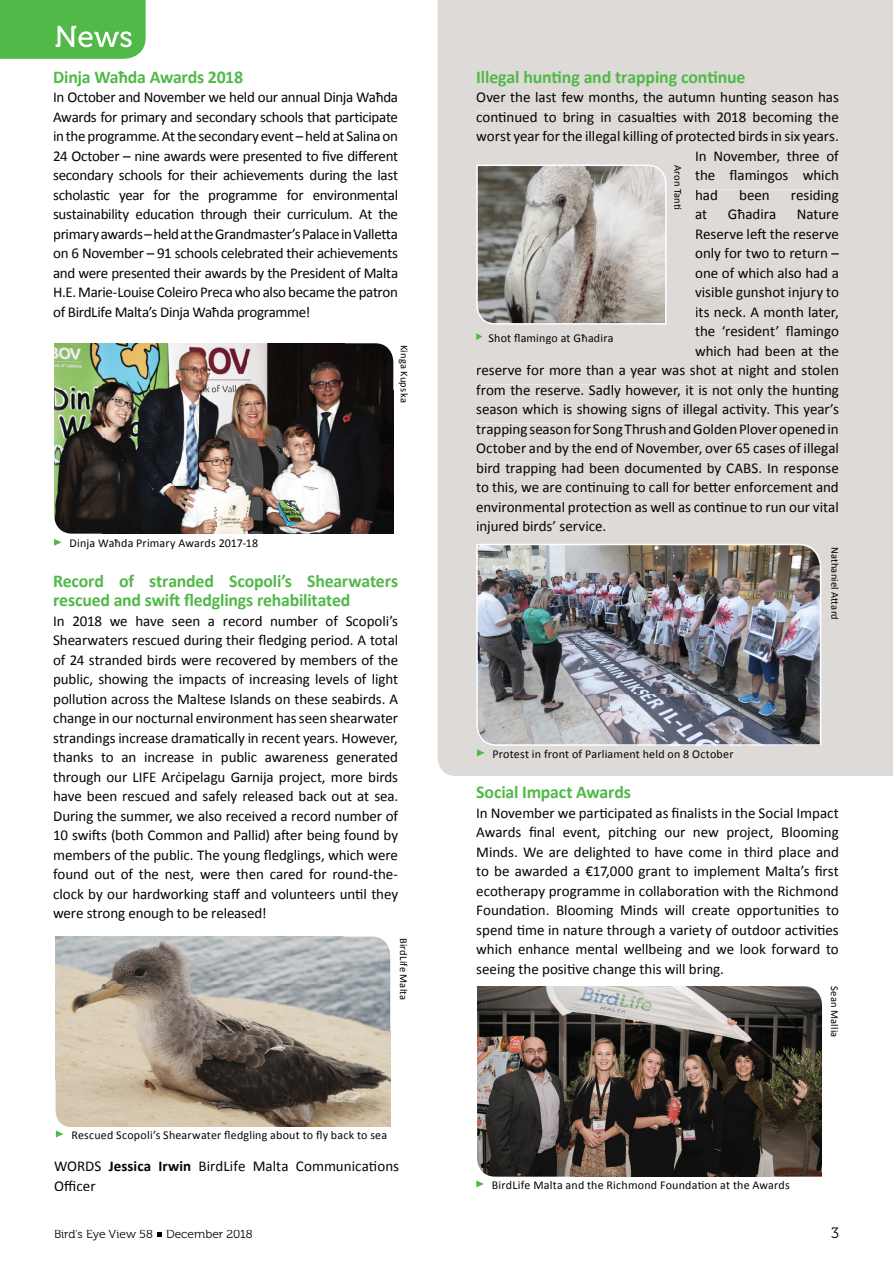
<style>
.page{position:relative;width:893px;height:1263px;background:#fff}
.page>*{position:absolute;margin:0;border:0;box-sizing:border-box;transform-origin:0 0}
.t1{font:700 18px/19.5px "Calibri";letter-spacing:-.01em;color:#51b948}
.t2{font:15px/19.5px "Calibri";letter-spacing:-.005em;color:#040503;text-align:justify}
.t3{font:15px "Museo 300";color:#040503}
.t4{font:12px "Calibri";letter-spacing:.015em;color:#040503}
.t5{font:12px "Museo 300";color:#040503}
.t6{font:10.5px "Calibri";letter-spacing:.02em;color:#000}
.s1{font-weight:700}
</style>
<div class="page">
<div style="left:438px;top:0;width:455px;height:776px;background:#dddad7"></div>
<div style="left:477px;top:92px;width:362px;height:13px;background:#dddad7"></div>
<div style="left:477px;top:112px;width:362px;height:12px;background:#dddad7"></div>
<div style="left:477px;top:131px;width:362px;height:13px;background:#dddad7"></div>
<div style="left:696px;top:151px;width:143px;height:12px;background:#dddad7"></div>
<div style="left:695px;top:170px;width:144px;height:13px;background:#dddad7"></div>
<div style="left:696px;top:190px;width:143px;height:12px;background:#dddad7"></div>
<div style="left:696px;top:209px;width:143px;height:10px;background:#dddad7"></div>
<div style="left:696px;top:229px;width:143px;height:10px;background:#dddad7"></div>
<div style="left:696px;top:248px;width:143px;height:13px;background:#dddad7"></div>
<div style="left:696px;top:268px;width:143px;height:10px;background:#dddad7"></div>
<div style="left:695px;top:287px;width:144px;height:13px;background:#dddad7"></div>
<div style="left:696px;top:307px;width:143px;height:12px;background:#dddad7"></div>
<div style="left:695px;top:326px;width:144px;height:13px;background:#dddad7"></div>
<div style="left:695px;top:346px;width:144px;height:10px;background:#dddad7"></div>
<div style="left:477px;top:365px;width:362px;height:13px;background:#dddad7"></div>
<div style="left:476px;top:385px;width:363px;height:12px;background:#dddad7"></div>
<div style="left:477px;top:404px;width:362px;height:13px;background:#dddad7"></div>
<div style="left:476px;top:424px;width:363px;height:12px;background:#dddad7"></div>
<div style="left:477px;top:443px;width:362px;height:13px;background:#dddad7"></div>
<div style="left:477px;top:463px;width:362px;height:12px;background:#dddad7"></div>
<div style="left:476px;top:482px;width:363px;height:13px;background:#dddad7"></div>
<div style="left:477px;top:502px;width:362px;height:12px;background:#dddad7"></div>
<div style="left:477px;top:521px;width:129px;height:13px;background:#dddad7"></div>
<svg style="left:476px;top:165px;width:191px;height:160px"></svg>
<div style="left:489px;top:333px;width:124px;height:11px;background:#dddad7"></div>
<svg style="left:476px;top:333px;width:6px;height:7px"></svg>
<div style="left:494px;top:750px;width:239px;height:8px;background:#dddad7"></div>
<img style="left:476px;top:544px;width:345px;height:202px">
<svg style="left:477px;top:749px;width:8px;height:7px"></svg>
<img style="left:54px;top:343px;width:339px;height:143px">
<img style="left:54px;top:486px;width:13px;height:47px">
<img style="left:102px;top:486px;width:291px;height:48px">
<svg style="left:54px;top:539px;width:8px;height:7px"></svg>
<img style="left:56px;top:936px;width:334px;height:191px">
<svg style="left:56px;top:1130px;width:7px;height:7px"></svg>
<img style="left:477px;top:986px;width:345px;height:191px">
<svg style="left:476px;top:1180px;width:8px;height:7px"></svg>
<svg style="left:0;top:0;width:146px;height:59px"></svg>
<svg style="left:157px;top:1232px;width:5px;height:4px"></svg>
<p class="t1" style="left:53px;top:67px;width:191px">Dinja Waħda Awards 2018</p>
<p class="t2" style="left:53px;top:87px;width:347px">In October and November we held our annual Dinja Waħda Awards for primary and secondary schools that participate in the programme. At the secondary event – held at Salina on 24 October – nine awards were presented to five different secondary schools for their achievements during the last scholastic year for the programme for environmental sustainability education through their curriculum. At the primary awards – held at the Grandmaster’s Palace in Valletta on 6 November – 91 schools celebrated their achievements and were presented their awards by the President of Malta H.E. Marie-Louise Coleiro Preca who also became the patron of BirdLife Malta’s Dinja Waħda programme!</p>
<p class="t4" style="left:70px;top:536px;width:190px">Dinja Waħda Primary Awards 2017-18</p>
<p class="t6" style="left:411px;top:344px;width:60px;rotate:90deg">Kinga Kupska</p>
<p class="t1" style="left:53px;top:571px;width:346px">Record of stranded Scopoli’s Shearwaters rescued and swift fledglings rehabilitated</p>
<p class="t2" style="left:53px;top:611px;width:347px">In 2018 we have seen a record number of Scopoli’s Shearwaters rescued during their fledging period. A total of 24 stranded birds were recovered by members of the public, showing the impacts of increasing levels of light pollution across the Maltese Islands on these seabirds. A change in our nocturnal environment has seen shearwater strandings increase dramatically in recent years. However, thanks to an increase in public awareness generated through our LIFE Arċipelagu Garnija project, more birds have been rescued and safely released back out at sea.<br>During the summer, we also received a record number of 10 swifts (both Common and Pallid) after being found by members of the public. The young fledglings, which were found out of the nest, were then cared for round-the&shy;clock by our hardworking staff and volunteers until they were strong enough to be released!</p>
<p class="t6" style="left:410px;top:938px;width:64px;rotate:90deg">BirdLife Malta</p>
<p class="t4" style="left:71px;top:1127px;width:317px">Rescued Scopoli’s Shearwater fledgling about to fly back to sea</p>
<p class="t2" style="left:54px;top:1156px;width:347px">WORDS <span class="s1">Jessica Irwin</span> BirdLife Malta Communications<br>Officer</p>
<p class="t1" style="left:476px;top:67px;width:271px">Illegal hunting and trapping continue</p>
<p class="t2" style="left:476px;top:88px;width:364px">Over the last few months, the autumn hunting season has</p>
<p class="t2" style="left:476px;top:107px;width:364px">continued to bring in casualties with 2018 becoming the</p>
<p class="t2" style="left:476px;top:127px;width:364px">worst year for the illegal killing of protected birds in six years.</p>
<p class="t2" style="left:695px;top:146px;width:145px">In November, three of</p>
<p class="t2" style="left:695px;top:166px;width:145px">the flamingos which</p>
<p class="t2" style="left:695px;top:185px;width:24px">had</p>
<p class="t2" style="left:739px;top:185px;width:32px">been</p>
<p class="t2" style="left:791px;top:185px;width:49px">residing</p>
<p class="t2" style="left:695px;top:205px;width:14px">at</p>
<p class="t2" style="left:728px;top:205px;width:50px">Għadira</p>
<p class="t2" style="left:797px;top:205px;width:44px">Nature</p>
<p class="t2" style="left:695px;top:224px;width:145px">Reserve left the reserve</p>
<p class="t2" style="left:695px;top:244px;width:145px">only for two to return –</p>
<p class="t2" style="left:695px;top:263px;width:145px">one of which also had a</p>
<p class="t2" style="left:695px;top:283px;width:145px">visible gunshot injury to</p>
<p class="t2" style="left:695px;top:302px;width:145px">its neck. A month later,</p>
<p class="t2" style="left:695px;top:322px;width:145px">the ‘resident’ flamingo</p>
<p class="t2" style="left:695px;top:341px;width:145px">which had been at the</p>
<p class="t2" style="left:476px;top:361px;width:364px">reserve for more than a year was shot at night and stolen</p>
<p class="t2" style="left:476px;top:380px;width:364px">from the reserve. Sadly however, it is not only the hunting</p>
<p class="t2" style="left:476px;top:400px;width:364px">season which is showing signs of illegal activity. This year’s</p>
<p class="t2" style="left:476px;top:419px;width:364px">trapping season for Song Thrush and Golden Plover opened in</p>
<p class="t2" style="left:476px;top:439px;width:364px">October and by the end of November, over 65 cases of illegal</p>
<p class="t2" style="left:476px;top:458px;width:364px">bird trapping had been documented by CABS. In response</p>
<p class="t2" style="left:476px;top:478px;width:364px">to this, we are continuing to call for better enforcement and</p>
<p class="t2" style="left:476px;top:497px;width:364px">environmental protection as well as continue to run our vital</p>
<p class="t2" style="left:476px;top:517px;width:131px">injured birds’ service.</p>
<p class="t6" style="left:685px;top:165px;width:47px;rotate:90deg">Aron Tanti</p>
<p class="t4" style="left:488px;top:330px;width:127px">Shot flamingo at Għadira</p>
<p class="t4" style="left:493px;top:746px;width:242px">Protest in front of Parliament held on 8 October</p>
<p class="t6" style="left:841px;top:547px;width:75px;rotate:90deg">Nathaniel Attard</p>
<p class="t1" style="left:476px;top:782px;width:156px">Social Impact Awards</p>
<p class="t2" style="left:476px;top:803px;width:364px">In November we participated as finalists in the Social Impact Awards final event, pitching our new project, Blooming Minds. We are delighted to have come in third place and to be awarded a €17,000 grant to implement Malta’s first ecotherapy programme in collaboration with the Richmond Foundation. Blooming Minds will create opportunities to spend time in nature through a variety of outdoor activities which enhance mental wellbeing and we look forward to seeing the positive change this will bring.</p>
<p class="t6" style="left:841px;top:986px;width:52px;rotate:90deg">Sean Mallia</p>
<p class="t4" style="left:492px;top:1177px;width:299px">BirdLife Malta and the Richmond Foundation at the Awards</p>
<p class="t5" style="left:54px;top:1228px;width:200px">Bird’s Eye View 58 December 2018</p>
<p class="t3" style="left:831px;top:1225px;width:9px">3</p>
</div>
